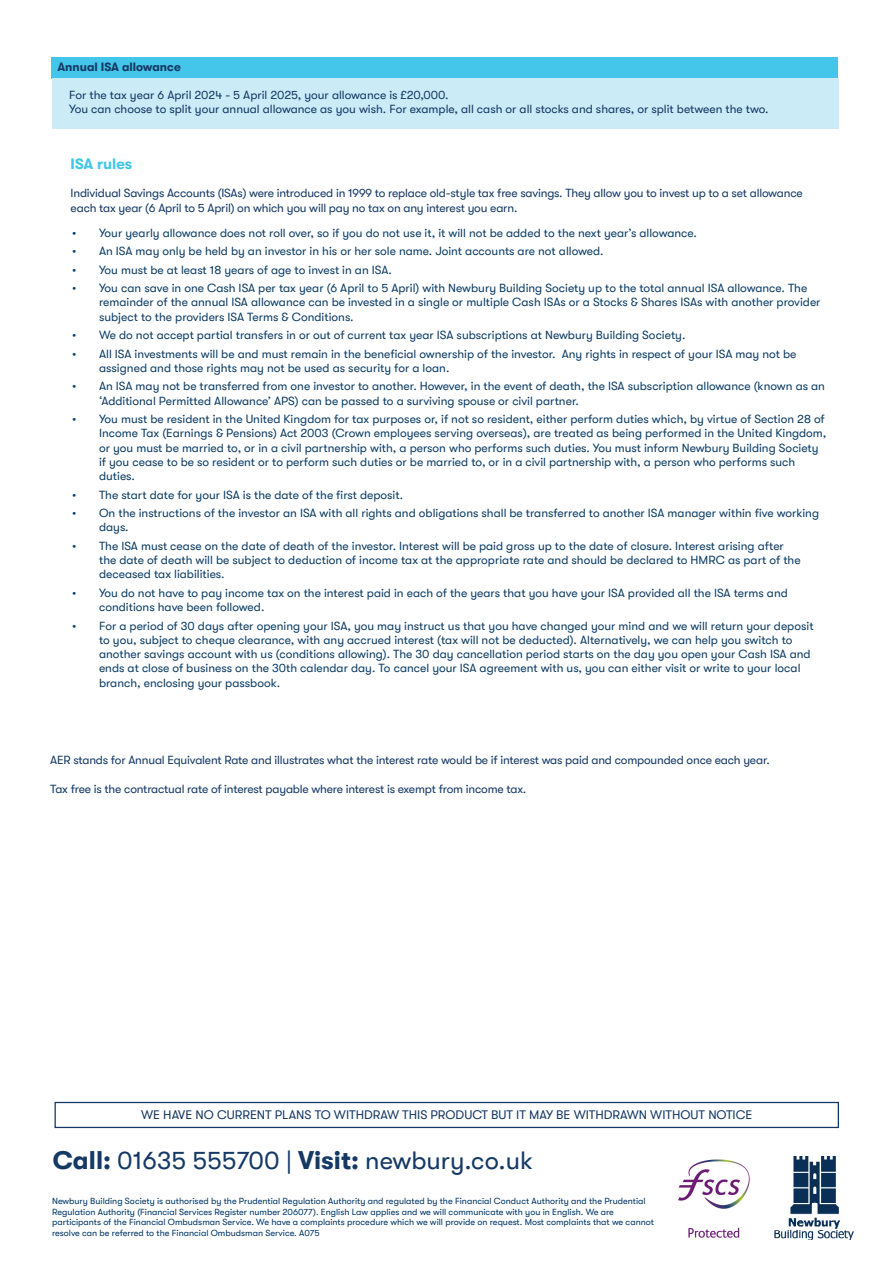
<style>
.page{position:relative;width:893px;height:1263px;background:#fff}
.page>*{position:absolute;margin:0;border:0;box-sizing:border-box;transform-origin:0 0}
.t1{font:25.5px "GT Walsheim";color:#153965}
.t2{font:700 15px "GT Walsheim";color:#43c6e9}
.t3{font:12.6px "GT Walsheim";color:#153965}
.t4{font:12px/14.2px "GT Walsheim";color:#0d3d65}
.t5{font:12px/14.4px "GT Walsheim";letter-spacing:-.015em;color:#153965}
.t6{font:12px "GT Walsheim";color:#143964}
.t7{font:700 12px "GT Walsheim";color:#143964}
.t8{font:9px/10.5px "GT Walsheim";color:#003667}
.s1{color:#003667}
.s2{font-weight:700}
</style>
<div class="page">
<div style="left:55px;top:1102px;width:784px;height:26px;border:1px solid #153965"></div>
<img style="left:774px;top:1157px;width:80px;height:83px">
<img style="left:678px;top:1159px;width:72px;height:79px">
<div style="left:51px;top:57px;width:787px;height:22px;background:#43c6e9"></div>
<div style="left:52px;top:79px;width:786px;height:50px;background:#cbebf7"></div>
<p class="t7" style="left:57px;top:60px;width:125px">Annual ISA allowance</p>
<p class="t6" style="left:69px;top:88px;width:381px">For the tax year 6 April 2024 - 5 April 2025, your allowance is £20,000.</p>
<p class="t6" style="left:69px;top:102px;width:701px">You can choose to split your annual allowance as you wish. For example, all cash or all stocks and shares, or split between the two.</p>
<p class="t2" style="left:71px;top:155px;width:63px">ISA rules</p>
<p class="t5" style="left:71px;top:186px;width:734px">Individual Savings Accounts (ISAs) were introduced in 1999 to replace old-style tax free savings. They allow you to invest up to a set allowance each tax year (6 April to 5 April) on which you will pay no tax on any interest you earn.</p>
<p class="t4" style="left:72px;top:225px;width:626px"><span class="s1">•</span> Your yearly allowance does not roll over, so if you do not use it, it will not be added to the next year’s allowance.</p>
<p class="t4" style="left:72px;top:244px;width:533px">• An ISA may only be held by an investor in his or her sole name. Joint accounts are not allowed.</p>
<p class="t4" style="left:72px;top:262px;width:321px">• You must be at least 18 years of age to invest in an ISA.</p>
<p class="t4" style="left:99px;top:281px;width:723px;text-indent:-27px">• You can save in one Cash ISA per tax year (6 April to 5 April) with Newbury Building Society up to the total annual ISA allowance. The remainder of the annual ISA allowance can be invested in a single or multiple Cash ISAs or a Stocks &amp; Shares ISAs with another provider subject to the providers ISA Terms &amp; Conditions.</p>
<p class="t4" style="left:72px;top:328px;width:615px">• We do not accept partial transfers in or out of current tax year ISA subscriptions at Newbury Building Society.</p>
<p class="t4" style="left:99px;top:346px;width:699px;text-indent:-27px">• All ISA investments will be and must remain in the beneficial ownership of the investor. Any rights in respect of your ISA may not be assigned and those rights may not be used as security for a loan.</p>
<p class="t4" style="left:99px;top:379px;width:727px;text-indent:-27px">• An ISA may not be transferred from one investor to another. However, in the event of death, the ISA subscription allowance (known as an ‘Additional Permitted Allowance’ APS) can be passed to a surviving spouse or civil partner.</p>
<p class="t4" style="left:99px;top:412px;width:729px;text-indent:-27px">• You must be resident in the United Kingdom for tax purposes or, if not so resident, either perform duties which, by virtue of Section 28 of Income Tax (Earnings &amp; Pensions) Act 2003 (Crown employees serving overseas), are treated as being performed in the United Kingdom, or you must be married to, or in a civil partnership with, a person who performs such duties. You must inform Newbury Building Society if you cease to be so resident or to perform such duties or be married to, or in a civil partnership with, a person who performs such duties.</p>
<p class="t4" style="left:72px;top:487px;width:332px">• The start date for your ISA is the date of the first deposit.</p>
<p class="t4" style="left:99px;top:506px;width:722px;text-indent:-27px">• On the instructions of the investor an ISA with all rights and obligations shall be transferred to another ISA manager within five working days.</p>
<p class="t4" style="left:99px;top:539px;width:703px;text-indent:-27px">• The ISA must cease on the date of death of the investor. Interest will be paid gross up to the date of closure. Interest arising after the date of death will be subject to deduction of income tax at the appropriate rate and should be declared to HMRC as part of the deceased tax liabilities.</p>
<p class="t4" style="left:99px;top:586px;width:690px;text-indent:-27px">• You do not have to pay income tax on the interest paid in each of the years that you have your ISA provided all the ISA terms and conditions have been followed.</p>
<p class="t4" style="left:99px;top:618px;width:716px;text-indent:-27px">• For a period of 30 days after opening your ISA, you may instruct us that you have changed your mind and we will return your deposit to you, subject to cheque clearance, with any accrued interest (tax will not be deducted). Alternatively, we can help you switch to another savings account with us (conditions allowing). The 30 day cancellation period starts on the day you open your Cash ISA and ends at close of business on the 30th calendar day. To cancel your ISA agreement with us, you can either visit or write to your local branch, enclosing your passbook.</p>
<p class="t5" style="left:50px;top:752px;width:721px">AER stands for Annual Equivalent Rate and illustrates what the interest rate would be if interest was paid and compounded once each year.</p>
<p class="t5" style="left:50px;top:781px;width:477px">Tax free is the contractual rate of interest payable where interest is exempt from income tax.</p>
<p class="t3" style="left:141px;top:1107px;width:613px">WE HAVE NO CURRENT PLANS TO WITHDRAW THIS PRODUCT BUT IT MAY BE WITHDRAWN WITHOUT NOTICE</p>
<p class="t1" style="left:53px;top:1146px;width:481px"><span class="s2">Call:</span> 01635 555700 | <span class="s2">Visit:</span> newbury.co.uk</p>
<p class="t8" style="left:52px;top:1196px;width:603px">Newbury Building Society is authorised by the Prudential Regulation Authority and regulated by the Financial Conduct Authority and the Prudential Regulation Authority (Financial Services Register number 206077). English Law applies and we will communicate with you in English. We are participants of the Financial Ombudsman Service. We have a complaints procedure which we will provide on request. Most complaints that we cannot resolve can be referred to the Financial Ombudsman Service. A075</p>
</div>
